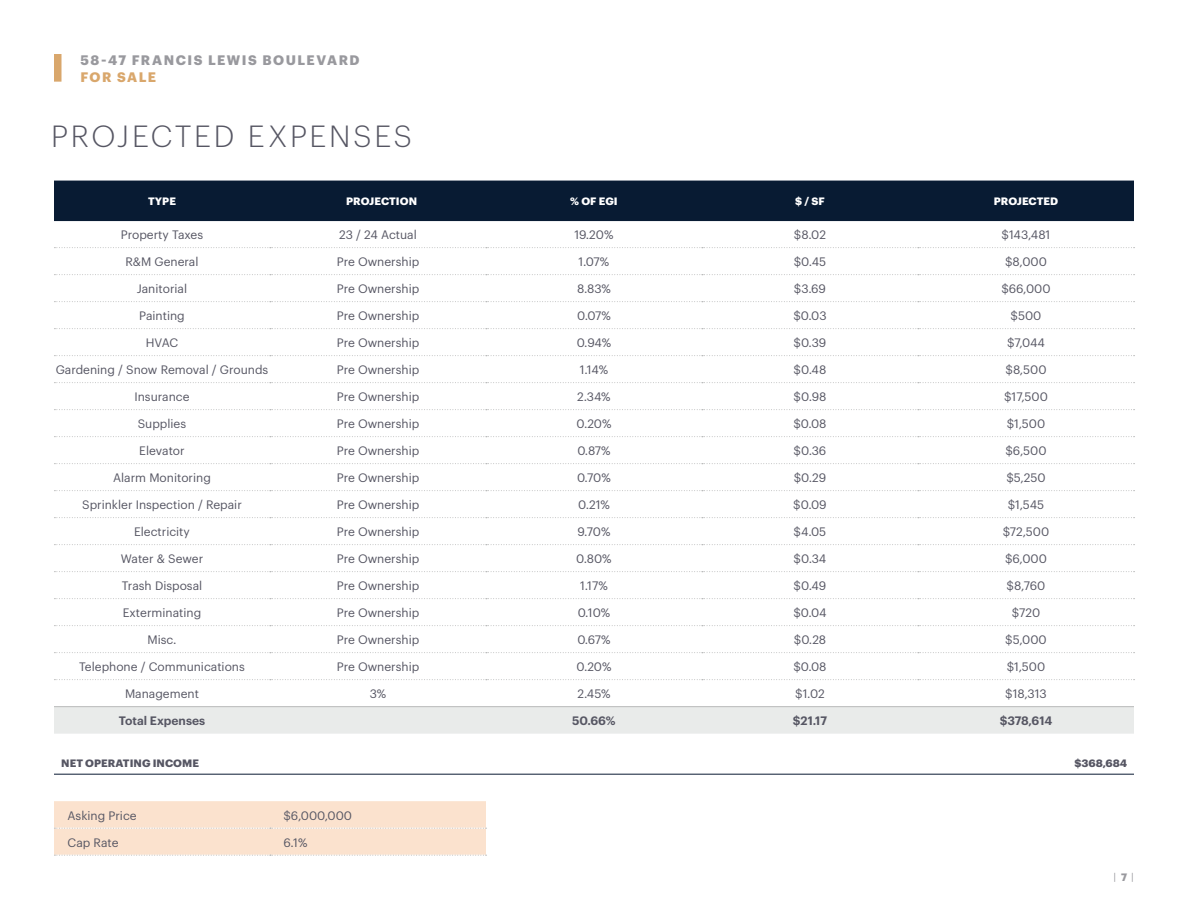
<style>
.page{position:relative;width:1188px;height:918px;background:#fff}
.page>*{position:absolute;margin:0;border:0;box-sizing:border-box;transform-origin:0 0}
.t1{font:300 30px "Graphik";letter-spacing:.085em;color:#565663}
.t2{font:700 13.5px "Graphik";letter-spacing:.115em;color:#99999e}
.t3{font:700 13.5px "Graphik";letter-spacing:.1em;color:#d9a76c}
.t4{font:12px "Graphik";color:#565663}
.t5{font:600 12px "Graphik";color:#565663}
.t6{font:700 10.5px "Graphik";letter-spacing:.005em;color:#fff}
.t7{font:700 10.5px "Graphik";letter-spacing:.005em;color:#565663}
.t8{font:10.5px "Graphik";color:#99999e}
.s1{font-weight:700}
</style>
<div class="page">
<div style="left:54px;top:54px;width:8px;height:28px;background:#d9a76c"></div>
<div style="left:54px;top:181px;width:1080px;height:40px;background:#081b33"></div>
<div style="left:54px;top:707px;width:1080px;height:27px;background:#e9ebea"></div>
<svg style="left:54px;top:247px;width:1081px;height:1px"></svg>
<svg style="left:54px;top:274px;width:1081px;height:1px"></svg>
<svg style="left:54px;top:301px;width:1081px;height:1px"></svg>
<svg style="left:54px;top:328px;width:1081px;height:1px"></svg>
<svg style="left:54px;top:355px;width:1081px;height:1px"></svg>
<svg style="left:54px;top:382px;width:1081px;height:1px"></svg>
<svg style="left:54px;top:409px;width:1081px;height:1px"></svg>
<svg style="left:54px;top:436px;width:1081px;height:1px"></svg>
<svg style="left:54px;top:463px;width:1081px;height:1px"></svg>
<svg style="left:54px;top:490px;width:1081px;height:1px"></svg>
<svg style="left:54px;top:517px;width:1081px;height:1px"></svg>
<svg style="left:54px;top:544px;width:1081px;height:1px"></svg>
<svg style="left:54px;top:571px;width:1081px;height:1px"></svg>
<svg style="left:54px;top:598px;width:1081px;height:1px"></svg>
<svg style="left:54px;top:625px;width:1081px;height:1px"></svg>
<svg style="left:54px;top:652px;width:1081px;height:1px"></svg>
<svg style="left:54px;top:679px;width:1081px;height:1px"></svg>
<hr style="left:54px;top:706px;width:216px;height:1px;background:#b9baba">
<hr style="left:270px;top:706px;width:216px;height:1px;background:#b9baba">
<hr style="left:486px;top:706px;width:216px;height:1px;background:#b9baba">
<hr style="left:702px;top:706px;width:216px;height:1px;background:#b9baba">
<hr style="left:918px;top:706px;width:216px;height:1px;background:#b9baba">
<svg style="left:54px;top:801px;width:433px;height:55px"></svg>
<hr style="left:54px;top:774px;width:216px;height:1px;background:#0a1a32">
<hr style="left:270px;top:774px;width:216px;height:1px;background:#0a1a32">
<hr style="left:486px;top:774px;width:216px;height:1px;background:#0a1a32">
<hr style="left:702px;top:774px;width:216px;height:1px;background:#0a1a32">
<hr style="left:918px;top:774px;width:216px;height:1px;background:#0a1a32">
<p class="t2" style="left:80px;top:50px;width:281px">58-47 FRANCIS LEWIS BOULEVARD</p>
<p class="t3" style="left:80px;top:66px;width:77px">FOR SALE</p>
<p class="t1" style="left:51px;top:115px;width:362px">PROJECTED EXPENSES</p>
<p class="t6" style="left:148px;top:193px;width:29px">TYPE</p>
<p class="t6" style="left:346px;top:193px;width:72px">PROJECTION</p>
<p class="t6" style="left:570px;top:193px;width:49px">% OF EGI</p>
<p class="t6" style="left:795px;top:193px;width:31px">$ / SF</p>
<p class="t6" style="left:994px;top:193px;width:66px">PROJECTED</p>
<p class="t4" style="left:121px;top:226px;width:84px">Property Taxes</p>
<p class="t4" style="left:339px;top:226px;width:79px">23 / 24 Actual</p>
<p class="t4" style="left:575px;top:226px;width:40px">19.20%</p>
<p class="t4" style="left:794px;top:226px;width:34px">$8.02</p>
<p class="t4" style="left:1002px;top:226px;width:50px">$143,481</p>
<p class="t4" style="left:125px;top:253px;width:75px">R&amp;M General</p>
<p class="t4" style="left:337px;top:253px;width:84px">Pre Ownership</p>
<p class="t4" style="left:579px;top:253px;width:32px">1.07%</p>
<p class="t4" style="left:794px;top:253px;width:34px">$0.45</p>
<p class="t4" style="left:1005px;top:253px;width:43px">$8,000</p>
<p class="t4" style="left:137px;top:280px;width:52px">Janitorial</p>
<p class="t4" style="left:337px;top:280px;width:84px">Pre Ownership</p>
<p class="t4" style="left:577px;top:280px;width:35px">8.83%</p>
<p class="t4" style="left:794px;top:280px;width:34px">$3.69</p>
<p class="t4" style="left:1001px;top:280px;width:51px">$66,000</p>
<p class="t4" style="left:139px;top:307px;width:47px">Painting</p>
<p class="t4" style="left:337px;top:307px;width:84px">Pre Ownership</p>
<p class="t4" style="left:577px;top:307px;width:35px">0.07%</p>
<p class="t4" style="left:793px;top:307px;width:35px">$0.03</p>
<p class="t4" style="left:1011px;top:307px;width:32px">$500</p>
<p class="t4" style="left:146px;top:334px;width:34px">HVAC</p>
<p class="t4" style="left:337px;top:334px;width:84px">Pre Ownership</p>
<p class="t4" style="left:577px;top:334px;width:36px">0.94%</p>
<p class="t4" style="left:794px;top:334px;width:34px">$0.39</p>
<p class="t4" style="left:1007px;top:334px;width:39px">$7,044</p>
<p class="t4" style="left:56px;top:361px;width:214px">Gardening / Snow Removal / Grounds</p>
<p class="t4" style="left:337px;top:361px;width:84px">Pre Ownership</p>
<p class="t4" style="left:580px;top:361px;width:30px">1.14%</p>
<p class="t4" style="left:794px;top:361px;width:34px">$0.48</p>
<p class="t4" style="left:1005px;top:361px;width:43px">$8,500</p>
<p class="t4" style="left:134px;top:388px;width:57px">Insurance</p>
<p class="t4" style="left:337px;top:388px;width:84px">Pre Ownership</p>
<p class="t4" style="left:577px;top:388px;width:35px">2.34%</p>
<p class="t4" style="left:794px;top:388px;width:34px">$0.98</p>
<p class="t4" style="left:1004px;top:388px;width:45px">$17,500</p>
<p class="t4" style="left:138px;top:415px;width:50px">Supplies</p>
<p class="t4" style="left:337px;top:415px;width:84px">Pre Ownership</p>
<p class="t4" style="left:576px;top:415px;width:37px">0.20%</p>
<p class="t4" style="left:793px;top:415px;width:35px">$0.08</p>
<p class="t4" style="left:1007px;top:415px;width:40px">$1,500</p>
<p class="t4" style="left:139px;top:442px;width:47px">Elevator</p>
<p class="t4" style="left:337px;top:442px;width:84px">Pre Ownership</p>
<p class="t4" style="left:577px;top:442px;width:35px">0.87%</p>
<p class="t4" style="left:794px;top:442px;width:34px">$0.36</p>
<p class="t4" style="left:1005px;top:442px;width:43px">$6,500</p>
<p class="t4" style="left:113px;top:469px;width:99px">Alarm Monitoring</p>
<p class="t4" style="left:337px;top:469px;width:84px">Pre Ownership</p>
<p class="t4" style="left:577px;top:469px;width:35px">0.70%</p>
<p class="t4" style="left:794px;top:469px;width:34px">$0.29</p>
<p class="t4" style="left:1006px;top:469px;width:41px">$5,250</p>
<p class="t4" style="left:82px;top:496px;width:161px">Sprinkler Inspection / Repair</p>
<p class="t4" style="left:337px;top:496px;width:84px">Pre Ownership</p>
<p class="t4" style="left:578px;top:496px;width:33px">0.21%</p>
<p class="t4" style="left:793px;top:496px;width:35px">$0.09</p>
<p class="t4" style="left:1008px;top:496px;width:38px">$1,545</p>
<p class="t4" style="left:134px;top:523px;width:57px">Electricity</p>
<p class="t4" style="left:337px;top:523px;width:84px">Pre Ownership</p>
<p class="t4" style="left:577px;top:523px;width:35px">9.70%</p>
<p class="t4" style="left:794px;top:523px;width:34px">$4.05</p>
<p class="t4" style="left:1003px;top:523px;width:48px">$72,500</p>
<p class="t4" style="left:121px;top:550px;width:84px">Water &amp; Sewer</p>
<p class="t4" style="left:337px;top:550px;width:84px">Pre Ownership</p>
<p class="t4" style="left:576px;top:550px;width:37px">0.80%</p>
<p class="t4" style="left:794px;top:550px;width:34px">$0.34</p>
<p class="t4" style="left:1005px;top:550px;width:43px">$6,000</p>
<p class="t4" style="left:122px;top:577px;width:82px">Trash Disposal</p>
<p class="t4" style="left:337px;top:577px;width:84px">Pre Ownership</p>
<p class="t4" style="left:580px;top:577px;width:29px">1.17%</p>
<p class="t4" style="left:794px;top:577px;width:34px">$0.49</p>
<p class="t4" style="left:1007px;top:577px;width:40px">$8,760</p>
<p class="t4" style="left:123px;top:604px;width:80px">Exterminating</p>
<p class="t4" style="left:337px;top:604px;width:84px">Pre Ownership</p>
<p class="t4" style="left:578px;top:604px;width:34px">0.10%</p>
<p class="t4" style="left:793px;top:604px;width:35px">$0.04</p>
<p class="t4" style="left:1012px;top:604px;width:30px">$720</p>
<p class="t4" style="left:147px;top:631px;width:31px">Misc.</p>
<p class="t4" style="left:337px;top:631px;width:84px">Pre Ownership</p>
<p class="t4" style="left:577px;top:631px;width:35px">0.67%</p>
<p class="t4" style="left:794px;top:631px;width:34px">$0.28</p>
<p class="t4" style="left:1005px;top:631px;width:43px">$5,000</p>
<p class="t4" style="left:79px;top:658px;width:167px">Telephone / Communications</p>
<p class="t4" style="left:337px;top:658px;width:84px">Pre Ownership</p>
<p class="t4" style="left:576px;top:658px;width:37px">0.20%</p>
<p class="t4" style="left:793px;top:658px;width:35px">$0.08</p>
<p class="t4" style="left:1007px;top:658px;width:40px">$1,500</p>
<p class="t4" style="left:125px;top:685px;width:75px">Management</p>
<p class="t4" style="left:370px;top:685px;width:18px">3%</p>
<p class="t4" style="left:578px;top:685px;width:34px">2.45%</p>
<p class="t4" style="left:795px;top:685px;width:31px">$1.02</p>
<p class="t4" style="left:1005px;top:685px;width:43px">$18,313</p>
<p class="t5" style="left:119px;top:712px;width:88px">Total Expenses</p>
<p class="t5" style="left:572px;top:712px;width:45px">50.66%</p>
<p class="t5" style="left:793px;top:712px;width:36px">$21.17</p>
<p class="t5" style="left:1000px;top:712px;width:54px">$378,614</p>
<p class="t7" style="left:61px;top:755px;width:139px">NET OPERATING INCOME</p>
<p class="t7" style="left:1074px;top:755px;width:54px">$368,684</p>
<p class="t4" style="left:68px;top:806px;width:71px">Asking Price</p>
<p class="t4" style="left:284px;top:806px;width:70px">$6,000,000</p>
<p class="t4" style="left:68px;top:833px;width:53px">Cap Rate</p>
<p class="t4" style="left:284px;top:833px;width:25px">6.1%</p>
<p class="t8" style="left:1113px;top:869px;width:22px">| <span class="s1">7</span> |</p>
</div>
